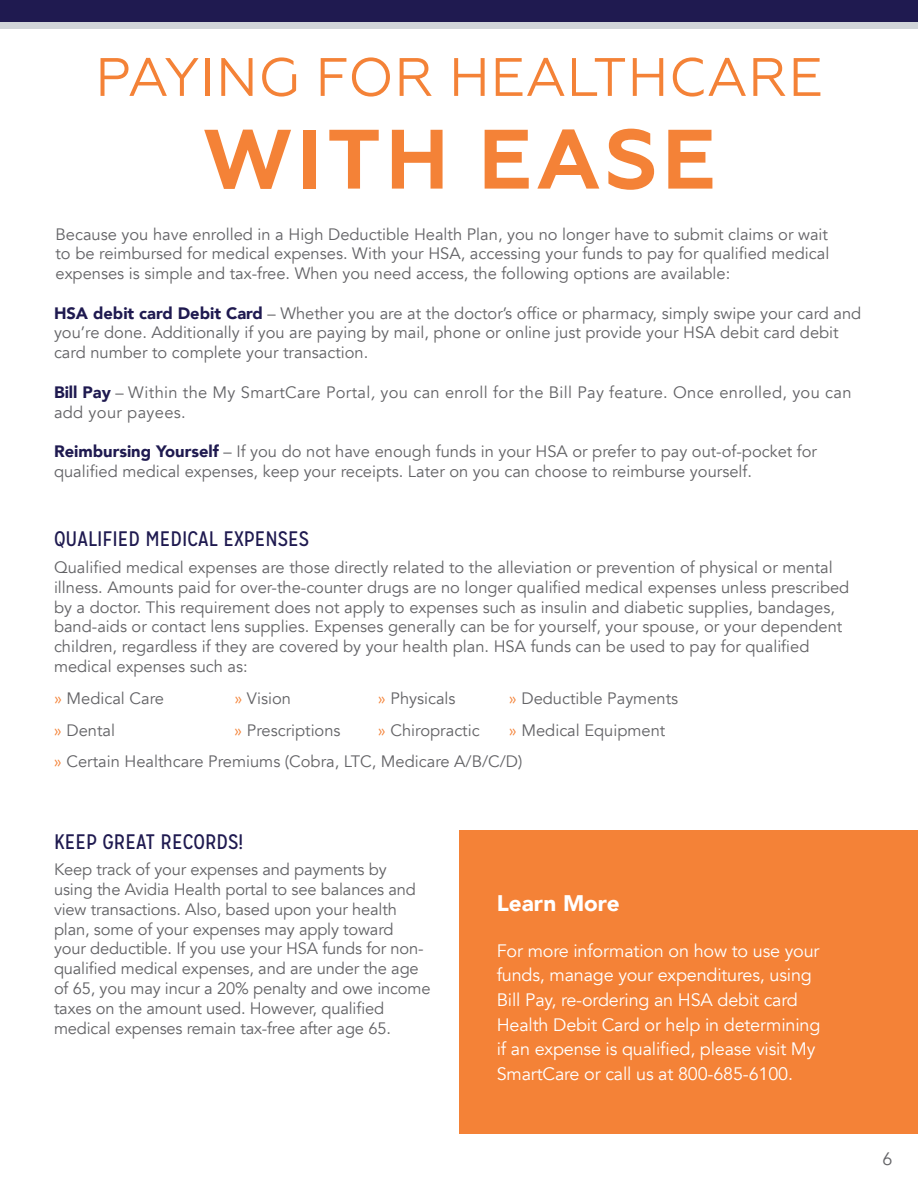
<style>
.page{position:relative;width:918px;height:1188px;background:#fff}
.page>*{position:absolute;margin:0;border:0;box-sizing:border-box;transform-origin:0 0}
.t1{font:700 84px "Geometria";letter-spacing:.05em;color:#f48237}
.t2{font:54px "Geometria";color:#f48237}
.t3{font:900 22.5px "Avenir";color:#fff}
.t4{font:21px "Mission Gothic";color:#1f1a50}
.t5{font:18px/24.6px "Avenir";letter-spacing:-.01em;color:#fff}
.t6{font:18px "Avenir";color:#636366}
.t7{font:16.5px/19.8px "Avenir";color:#636366}
.t8{font:16.5px/19.8px "Avenir";letter-spacing:.02em;color:#636366}
.s1{font-weight:900;color:#1f1a50}
.s2{font-style:italic}
.s3{color:#f48237}
</style>
<div class="page">
<div style="left:459px;top:831px;width:459px;height:303px;background:#f48237"></div>
<div style="left:0;top:0;width:918px;height:28px;background:#d0d4d8"></div>
<div style="left:0;top:0;width:918px;height:22px;background:#1f1a50"></div>
<h2 class="t2" style="left:95px;top:47px;width:34px">PAYING</h2>
<h2 class="t2" style="left:315px;top:47px;width:39px">FOR</h2>
<h2 class="t2" style="left:449px;top:47px;width:79px">HEALTHCARE</h2>
<h1 class="t1" style="left:202px;top:112px;width:515px">WITH EASE</h1>
<p class="t7" style="left:56px;top:224px;width:775px;text-align:justify">Because you have enrolled in a High Deductible Health Plan, you no longer have to submit claims or wait to be reimbursed for medical expenses. With your HSA, accessing your funds to pay for qualified medical expenses is simple and tax-free. When you need access, the following options are available:</p>
<p class="t7" style="left:54px;top:303px;width:809px"><span class="s1">HSA debit card Debit Card</span> – Whether you are at the doctor’s office or pharmacy, simply swipe your card and you’re done. Additionally if you are paying by mail, phone or online just provide your HSA debit card debit card number to complete your transaction.</p>
<p class="t8" style="left:54px;top:383px;width:799px"><span class="s1">Bill Pay</span> – Within the My SmartCare Portal<span class="s2">,</span> you can enroll for the Bill Pay feature. Once enrolled, you can add your payees.</p>
<p class="t7" style="left:54px;top:442px;width:765px"><span class="s1">Reimbursing Yourself</span> – If you do not have enough funds in your HSA or prefer to pay out-of-pocket for qualified medical expenses, keep your receipts. Later on you can choose to reimburse yourself.</p>
<p class="t4" style="left:54px;top:526px;width:202px">QUALIFIED MEDICAL EXPENSES</p>
<p class="t7" style="left:54px;top:558px;width:797px">Qualified medical expenses are those directly related to the alleviation or prevention of physical or mental illness. Amounts paid for over-the-counter drugs are no longer qualified medical expenses unless prescribed by a doctor. This requirement does not apply to expenses such as insulin and diabetic supplies, bandages, band-aids or contact lens supplies. Expenses generally can be for yourself, your spouse, or your dependent children, regardless if they are covered by your health plan. HSA funds can be used to pay for qualified medical expenses such as:</p>
<p class="t7" style="left:54px;top:688px;width:112px"><span class="s3">»</span> Medical Care</p>
<p class="t7" style="left:234px;top:688px;width:58px"><span class="s3">»</span> Vision</p>
<p class="t7" style="left:378px;top:688px;width:79px"><span class="s3">»</span> Physicals</p>
<p class="t7" style="left:509px;top:688px;width:171px"><span class="s3">»</span> Deductible Payments</p>
<p class="t7" style="left:54px;top:720px;width:63px"><span class="s3">»</span> Dental</p>
<p class="t7" style="left:234px;top:720px;width:108px"><span class="s3">»</span> Prescriptions</p>
<p class="t7" style="left:378px;top:720px;width:103px"><span class="s3">»</span> Chiropractic</p>
<p class="t7" style="left:54px;top:714px;width:613px;line-height:31.8px;text-indent:455px"><span class="s3">»</span> Medical Equipment <span class="s3">»</span> Certain Healthcare Premiums (Cobra, LTC, Medicare A/B/C/D)</p>
<p class="t4" style="left:54px;top:829px;width:12px">KEEP</p>
<p class="t4" style="left:102px;top:829px;width:142px">GREAT RECORDS!</p>
<p class="t7" style="left:54px;top:860px;width:378px">Keep track of your expenses and payments by<br>using the Avidia Health portal to see balances and view transactions. Also, based upon your health plan, some of your expenses may apply toward<br>your deductible. If you use your HSA funds for non&shy;qualified medical expenses, and are under the age of 65, you may incur a 20% penalty and owe income taxes on the amount used. However, qualified medical expenses remain tax-free after age 65.</p>
<h3 class="t3" style="left:497px;top:883px;width:124px">Learn More</h3>
<p class="t5" style="left:497px;top:939px;width:325px">For more information on how to use your funds, manage your expenditures, using Bill Pay, re-ordering an HSA debit card Health Debit Card or help in determining if an expense is qualified, please visit My SmartCare or call us at 800-685-6100.</p>
<p class="t6" style="left:883px;top:1148px;width:12px">6</p>
</div>
